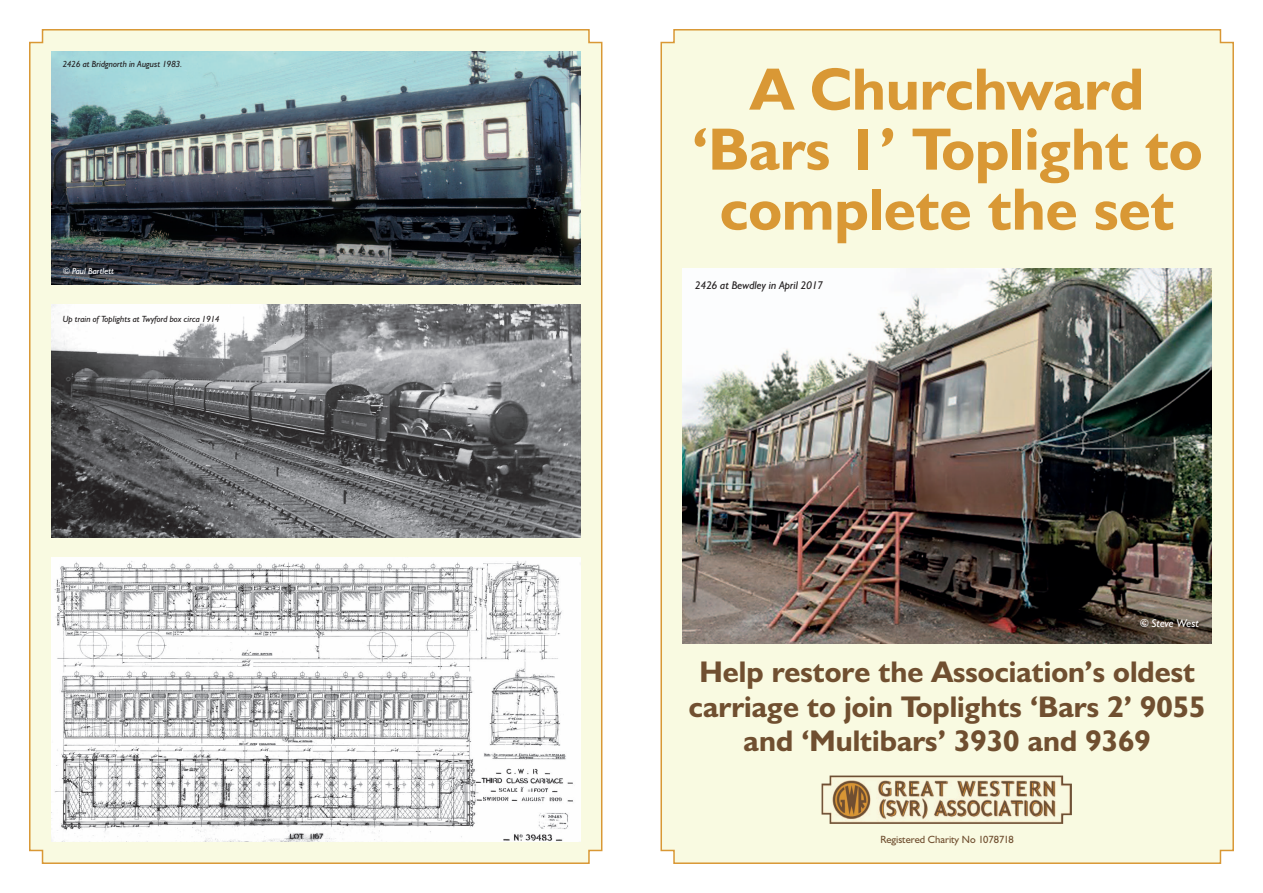
<style>
.page{position:relative;width:1263px;height:893px;background:#fff}
.page>*{position:absolute;margin:0;border:0;box-sizing:border-box;transform-origin:0 0}
.t1{font:700 60px/60px "Humanist 521 BT";color:#d99835;text-align:center}
.t2{font:700 30px/34.5px "Humanist 521 BT";color:#704f30;text-align:center}
.t3{font:italic 11.25px "Humanist 521 BT";letter-spacing:-.01em;color:#231f20}
.t4{font:italic 11.25px "Humanist 521 BT";letter-spacing:-.01em;color:#fff}
.t5{font:10.5px "Humanist 521 BT";color:#704f30}
.t6{font:italic 9px "Humanist 521 BT";letter-spacing:-.01em;color:#231f20}
.t7{font:italic 9px "Humanist 521 BT";letter-spacing:-.01em;color:#fff}
</style>
<div class="page">
<div style="left:660px;top:29px;width:574px;height:835px;background:#f9fae1"></div>
<svg style="left:29px;top:29px;width:574px;height:835px;background:#f5f3d7"></svg>
<img style="left:821px;top:775px;width:251px;height:49px">
<img style="left:682px;top:269px;width:530px;height:374px">
<img style="left:51px;top:51px;width:529px;height:234px">
<img style="left:51px;top:304px;width:529px;height:234px">
<img style="left:51px;top:557px;width:529px;height:285px">
<p class="t6" style="left:63px;top:59px;width:121px">2426 at Bridgnorth in August 1983.</p>
<p class="t7" style="left:63px;top:265px;width:53px">© Paul Bartlett</p>
<p class="t6" style="left:63px;top:313px;width:159px">Up train of Toplights at Twyford box circa 1914</p>
<h1 class="t1" style="left:692px;top:58px;width:512px">A Churchward ‘Bars 1’ Toplight to complete the set</h1>
<p class="t3" style="left:695px;top:278px;width:130px">2426 at Bewdley in April 2017</p>
<p class="t4" style="left:1140px;top:617px;width:61px">© Steve West</p>
<p class="t2" style="left:689px;top:654px;width:518px">Help restore the Association’s oldest carriage to join Toplights ‘Bars 2’ 9055 and ‘Multibars’ 3930 and 9369</p>
<p class="t5" style="left:880px;top:832px;width:135px">Registered Charity No 1078718</p>
</div>
